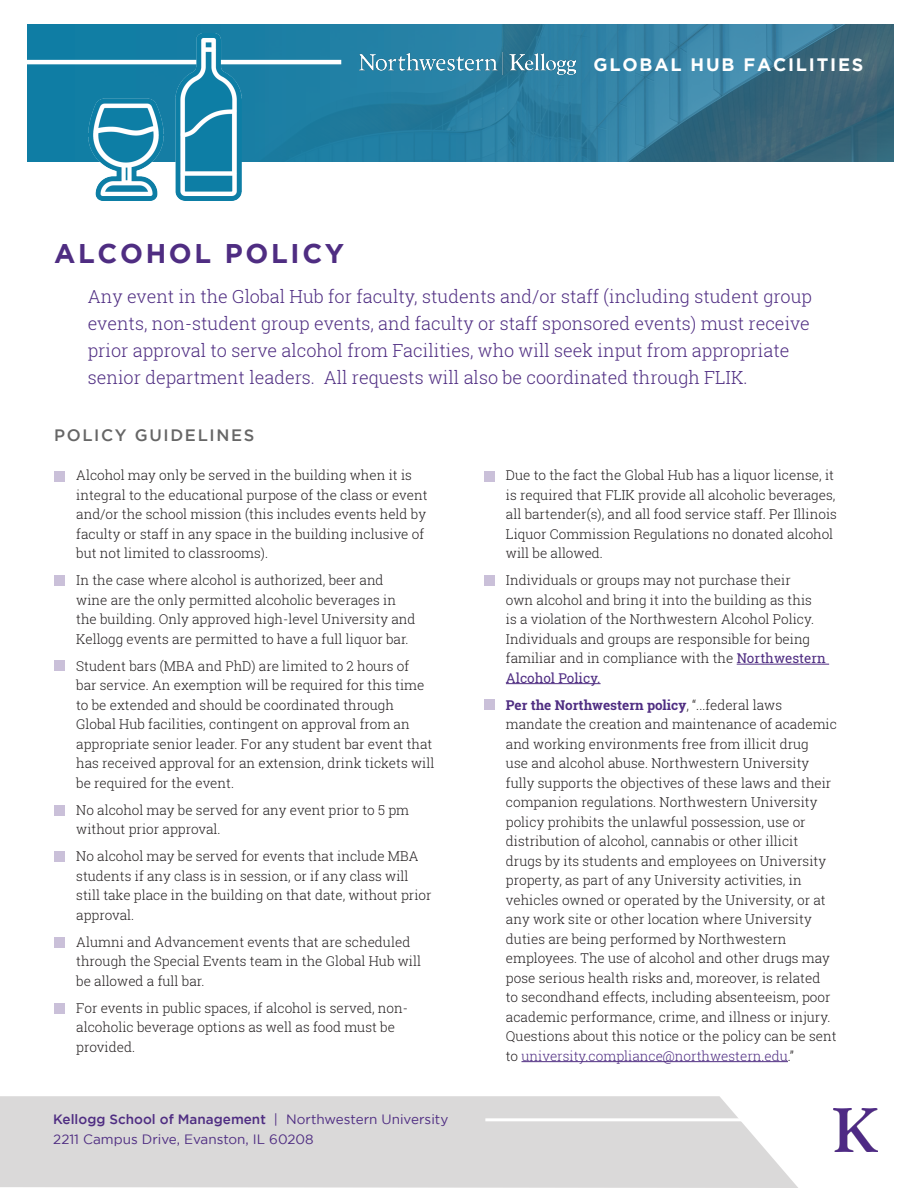
<style>
.page{position:relative;width:918px;height:1188px;background:#fff}
.page>*{position:absolute;margin:0;border:0;box-sizing:border-box;transform-origin:0 0}
.t1{font:700 27px "Gotham";letter-spacing:.1em;color:#4f2d82}
.t2{font:300 18px/27px "Roboto Slab";color:#4f2d82}
.t3{font:700 18px "Gotham";letter-spacing:.1em;color:#fff}
.t4{font:500 16.5px "Gotham";letter-spacing:.1em;color:#666}
.t5{font:300 13.5px/19.5px "Roboto Slab";color:#231f20}
.t6{font:500 13.5px "Gotham";color:#4f2d82}
.t7{font:13.5px "Gotham";color:#4f2d82}
.s1{font-weight:400}
.s2{font-weight:400;color:#4f2d82}
.s3{font-weight:700;color:#4f2d82}
.s4{color:#4f2d82}
</style>
<div class="page">
<svg style="left:27px;top:24px;width:867px;height:138px;background:#2b7999"></svg>
<hr style="left:16px;top:60px;width:325px;height:4px;background:#fff">
<img style="left:88px;top:34px;width:154px;height:167px">
<img style="left:360px;top:52px;width:215px;height:23px">
<div style="left:0;top:1096px;width:798px;height:92px;background:#dad9d9"></div>
<img style="left:833px;top:1108px;width:44px;height:44px">
<hr style="left:485px;top:1118px;width:325px;height:3px;background:#fff">
<hr style="left:737px;top:664px;width:92px;height:1px;background:#4f2d82">
<hr style="left:506px;top:683px;width:95px;height:1px;background:#4f2d82">
<hr style="left:521px;top:1061px;width:267px;height:1px;background:#4f2d82">
<div style="left:54px;top:471px;width:11px;height:10px;background:#cac0d9"></div>
<div style="left:484px;top:471px;width:10px;height:10px;background:#cac0d9"></div>
<div style="left:484px;top:575px;width:10px;height:10px;background:#cac0d9"></div>
<div style="left:484px;top:699px;width:10px;height:10px;background:#cac0d9"></div>
<div style="left:54px;top:575px;width:11px;height:10px;background:#cac0d9"></div>
<div style="left:54px;top:661px;width:11px;height:10px;background:#cac0d9"></div>
<div style="left:54px;top:806px;width:11px;height:10px;background:#cac0d9"></div>
<div style="left:54px;top:851px;width:11px;height:10px;background:#cac0d9"></div>
<div style="left:54px;top:938px;width:11px;height:10px;background:#cac0d9"></div>
<div style="left:54px;top:1003px;width:11px;height:11px;background:#cac0d9"></div>
<p class="t1" style="left:54px;top:238px;width:292px">ALCOHOL POLICY</p>
<p class="t3" style="left:594px;top:54px;width:271px">GLOBAL HUB FACILITIES</p>
<p class="t2" style="left:88px;top:282px;width:726px">Any event in the Global Hub for faculty, students and/or staff (including student group events, non-student group events, and faculty or staff sponsored events) must receive prior approval to serve alcohol from Facilities, who will seek input from appropriate senior department leaders. All requests will also be coordinated through FLIK.</p>
<p class="t4" style="left:54px;top:426px;width:202px">POLICY GUIDELINES</p>
<p class="t5" style="left:76px;top:465px;width:353px">Alcohol may only be served in the building when it is integral to the educational purpose of the class or event and/or the school mission (this includes events held by faculty or staff in any space in the building inclusive of but not limited to classrooms).</p>
<p class="t5" style="left:76px;top:570px;width:341px">In the case where alcohol is authorized, beer and wine are the only permitted alcoholic beverages in the building. Only approved high-level University and Kellogg events are permitted to have a full liquor bar.</p>
<p class="t5" style="left:76px;top:656px;width:360px">Student bars (MBA and PhD) are limited to 2 hours of<br>bar service. An exemption will be required for this time to be extended and should be coordinated through Global Hub facilities, contingent on approval from an appropriate senior leader. For any student bar event that has received approval for an extension, drink tickets will be required for the event.</p>
<p class="t5" style="left:76px;top:800px;width:334px">No alcohol may be served for any event prior to 5 pm without prior approval.</p>
<p class="t5" style="left:76px;top:846px;width:357px">No alcohol may be served for events that include MBA students if any class is in session, or if any class will still take place in the building on that date, without prior approval.</p>
<p class="t5" style="left:76px;top:932px;width:346px">Alumni and Advancement events that are scheduled through the Special Events team in the Global Hub will be allowed a full bar.</p>
<p class="t5" style="left:76px;top:998px;width:333px">For events in public spaces, if alcohol is served, non&shy;alcoholic beverage options as well as food must be provided.</p>
<p class="t6" style="left:53px;top:1112px;width:397px">Kellogg School of Management <span class="s1">| Northwestern University</span></p>
<p class="t7" style="left:53px;top:1132px;width:262px">2211 Campus Drive, Evanston, IL 60208</p>
<p class="t5" style="left:506px;top:465px;width:333px">Due to the fact the Global Hub has a liquor license, it is required that FLIK provide all alcoholic beverages, all bartender(s), and all food service staff. Per Illinois Liquor Commission Regulations no donated alcohol will be allowed.</p>
<p class="t5" style="left:506px;top:570px;width:321px">Individuals or groups may not purchase their<br>own alcohol and bring it into the building as this is a violation of the Northwestern Alcohol Policy.<br>Individuals and groups are responsible for being familiar and in compliance with the <span class="s2">Northwestern Alcohol Policy.</span></p>
<p class="t5" style="left:506px;top:695px;width:333px"><span class="s3">Per the Northwestern policy</span>, “...federal laws mandate the creation and maintenance of academic and working environments free from illicit drug<br>use and alcohol abuse. Northwestern University fully supports the objectives of these laws and their companion regulations. Northwestern University policy prohibits the unlawful possession, use or distribution of alcohol, cannabis or other illicit drugs by its students and employees on University property, as part of any University activities, in vehicles owned or operated by the University, or at any work site or other location where University duties are being performed by Northwestern employees. The use of alcohol and other drugs may pose serious health risks and, moreover, is related<br>to secondhand effects, including absenteeism, poor academic performance, crime, and illness or injury.<br>Questions about this notice or the policy can be sent to <span class="s4">university.compliance@northwestern.edu</span>.”</p>
</div>
